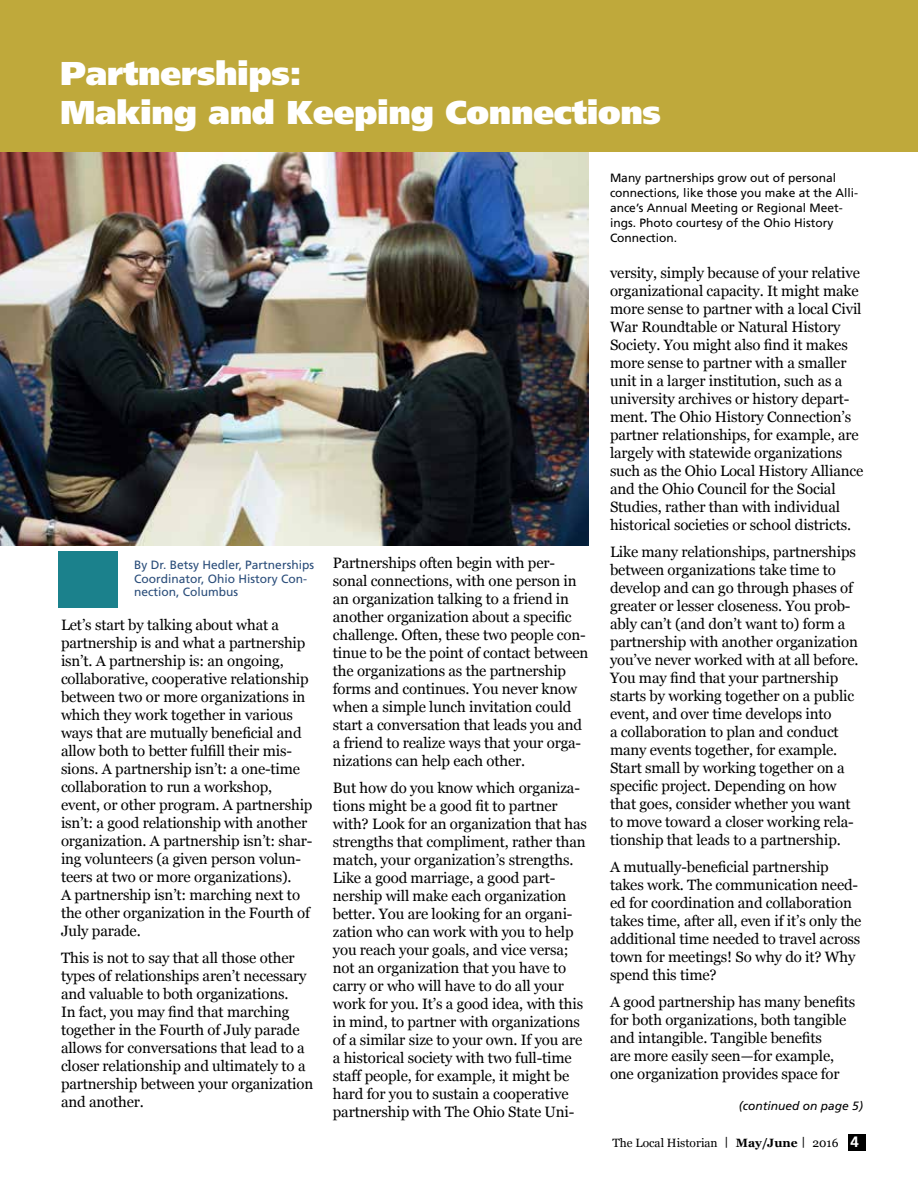
<style>
.page{position:relative;width:918px;height:1188px;background:#fff}
.page>*{position:absolute;margin:0;border:0;box-sizing:border-box;transform-origin:0 0}
.t1{font:900 33px/39.6px "Frutiger LT Std";letter-spacing:-.01em;color:#fff}
.t2{font:15px/18px "Georgia";letter-spacing:-.01em;color:#000}
.t3{font:12px/15px "Frutiger LT Std";color:#000}
.t4{font:12px/13.5px "Frutiger LT Std";color:#2a4d7a}
.t5{font:12px "Georgia";color:#000}
.t6{font:italic 12px "Frutiger LT Std";color:#000}
.s1{font-family:"Arial Unicode MS"}
.s2{font-weight:700}
.s3{font-family:"Frutiger LT Std";font-weight:700;font-size:15px;color:#fff}
</style>
<div class="page">
<div style="left:848px;top:1134px;width:18px;height:16px;background:#000"></div>
<img style="left:0;top:152px;width:589px;height:393px">
<div style="left:0;top:0;width:918px;height:152px;background:#bfa93b"></div>
<div style="left:58px;top:551px;width:60px;height:57px;background:#1b818c"></div>
<h1 class="t1" style="left:60px;top:53px;width:602px">Partnerships:<br>Making and Keeping Connections</h1>
<p class="t4" style="left:134px;top:558px;width:181px">By Dr. Betsy Hedler, Partnerships<br>Coordinator, Ohio History Con&shy;nection, Columbus</p>
<p class="t2" style="left:61px;top:615px;width:253px">Let’s start by talking about what a partnership is and what a partnership isn’t. A partnership is: an ongoing, collaborative, cooperative relationship between two or more organizations in which they work together in various ways that are mutually beneficial and allow both to better fulfill their mis&shy;sions. A partnership isn’t: a one-time collaboration to run a workshop, event, or other program. A partnership isn’t: a good relationship with another organization. A partnership isn’t: shar&shy;ing volunteers (a given person volun&shy;teers at two or more organizations).<br>A partnership isn’t: marching next to the other organization in the Fourth of July parade.</p>
<p class="t2" style="left:61px;top:948px;width:254px">This is not to say that all those other types of relationships aren’t necessary and valuable to both organizations.<br>In fact, you may find that marching together in the Fourth of July parade allows for conversations that lead to a closer relationship and ultimately to a partnership between your organization and another.</p>
<p class="t2" style="left:333px;top:554px;width:257px">Partnerships often begin with per&shy;sonal connections, with one person in an organization talking to a friend in another organization about a specific challenge. Often, these two people con&shy;tinue to be the point of contact between the organizations as the partnership forms and continues. You never know when a simple lunch invitation could start a conversation that leads you and a friend to realize ways that your orga&shy;nizations can help each other.</p>
<p class="t2" style="left:333px;top:779px;width:256px">But how do you know which organiza&shy;tions might be a good fit to partner with? Look for an organization that has strengths that compliment, rather than match, your organization’s strengths.<br>Like a good marriage, a good part&shy;nership will make each organization better. You are looking for an organi&shy;zation who can work with you to help you reach your goals, and vice versa; not an organization that you have to carry or who will have to do all your work for you. It’s a good idea, with this in mind, to partner with organizations of a similar size to your own. If you are a historical society with two full-time staff people, for example, it might be hard for you to sustain a cooperative partnership with The Ohio State Uni-</p>
<p class="t3" style="left:610px;top:170px;width:250px">Many partnerships grow out of personal connections, like those you make at the Alli&shy;ance’s Annual Meeting or Regional Meet&shy;ings. Photo courtesy of the Ohio History Connection.</p>
<p class="t2" style="left:610px;top:263px;width:255px">versity, simply because of your relative organizational capacity. It might make more sense to partner with a local Civil War Roundtable or Natural History Society. You might also find it makes more sense to partner with a smaller unit in a larger institution, such as a university archives or history depart&shy;ment. The Ohio History Connection’s partner relationships, for example, are largely with statewide organizations such as the Ohio Local History Alliance and the Ohio Council for the Social Studies, rather than with individual historical societies or school districts.</p>
<p class="t2" style="left:610px;top:542px;width:250px">Like many relationships, partnerships between organizations take time to develop and can go through phases of greater or lesser closeness. You prob&shy;ably can’t (and don’t want to) form a partnership with another organization you’ve never worked with at all before.<br>You may find that your partnership starts by working together on a public event, and over time develops into<br>a collaboration to plan and conduct many events together, for example.<br>Start small by working together on a specific project. Depending on how that goes, consider whether you want to move toward a closer working rela&shy;tionship that leads to a partnership.</p>
<p class="t2" style="left:610px;top:857px;width:253px">A mutually-beneficial partnership takes work. The communication need&shy;ed for coordination and collaboration takes time, after all, even if it’s only the additional time needed to travel across town for meetings! So why do it? Why spend this time?</p>
<p class="t2" style="left:610px;top:992px;width:247px">A good partnership has many benefits for both organizations, both tangible and intangible. Tangible benefits<br>are more easily seen—for example, one organization provides space for</p>
<p class="t6" style="left:739px;top:1099px;width:126px">(continued on page 5)</p>
<p class="t5" style="left:612px;top:1134px;width:248px">The Local Historian <span class="s1">ᅵ</span> <span class="s2">May/June</span><span class="s1">ᅵ</span> 2016 <span class="s3">4</span></p>
</div>
